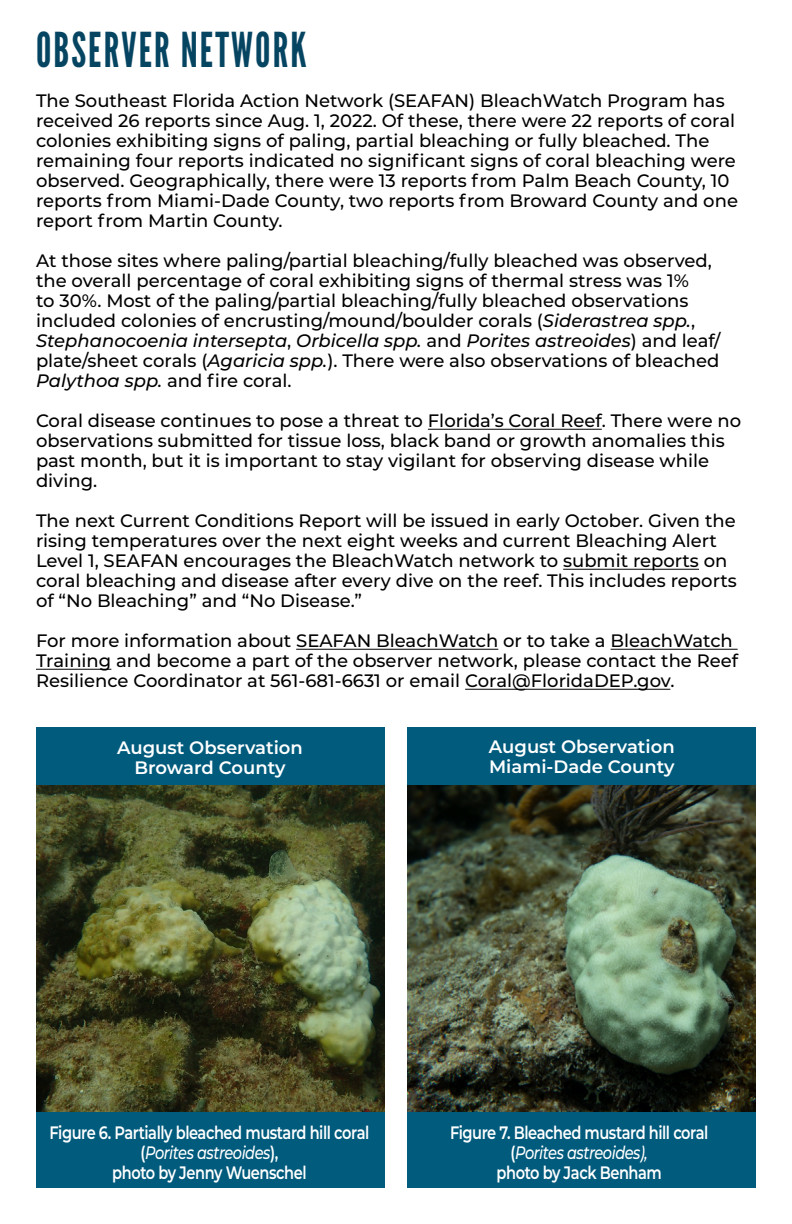
<style>
.page{position:relative;width:792px;height:1224px;background:#fff}
.page>*{position:absolute;margin:0;border:0;box-sizing:border-box;transform-origin:0 0}
.t1{font:48px "League Gothic";letter-spacing:.05em;color:#064562;scale:.9 1}
.t2{font:500 18px/20px "Montserrat";color:#000}
.t3{font:600 18px/20px "Montserrat";letter-spacing:-.03em;color:#fff;text-align:center;scale:.81 1}
.t4{font:600 18px "Montserrat";color:#fff}
.t5{font:italic 500 18px "Montserrat";letter-spacing:-.03em;color:#fff;scale:.81 1}
.t6{font:600 18px "Montserrat";letter-spacing:-.01em;color:#fff}
.s1{font-style:italic}
.s2{font-weight:500;font-style:italic}
.s3{font-weight:600;font-style:normal}
</style>
<div class="page">
<img style="left:36px;top:785px;width:348px;height:328px">
<div style="left:36px;top:727px;width:348px;height:58px;background:#005b7d"></div>
<div style="left:36px;top:1113px;width:348px;height:75px;background:#005b7d"></div>
<img style="left:408px;top:785px;width:348px;height:328px">
<div style="left:408px;top:727px;width:348px;height:58px;background:#005b7d"></div>
<div style="left:408px;top:1113px;width:348px;height:75px;background:#005b7d"></div>
<hr style="left:428px;top:429px;width:174px;height:1px;background:#000">
<hr style="left:563px;top:569px;width:136px;height:1px;background:#000">
<hr style="left:296px;top:649px;width:202px;height:1px;background:#000">
<hr style="left:611px;top:649px;width:127px;height:1px;background:#000">
<hr style="left:36px;top:669px;width:75px;height:1px;background:#000">
<hr style="left:465px;top:689px;width:205px;height:1px;background:#000">
<p class="t1" style="left:36px;top:22px;width:302px">OBSERVER NETWORK</p>
<p class="t2" style="left:36px;top:90px;width:704px">The Southeast Florida Action Network (SEAFAN) BleachWatch Program has received 26 reports since Aug. 1, 2022. Of these, there were 22 reports of coral colonies exhibiting signs of paling, partial bleaching or fully bleached. The remaining four reports indicated no significant signs of coral bleaching were observed. Geographically, there were 13 reports from Palm Beach County, 10 reports from Miami-Dade County, two reports from Broward County and one report from Martin County.</p>
<p class="t2" style="left:36px;top:250px;width:686px">At those sites where paling/partial bleaching/fully bleached was observed, the overall percentage of coral exhibiting signs of thermal stress was 1%<br>to 30%. Most of the paling/partial bleaching/fully bleached observations included colonies of encrusting/mound/boulder corals (<span class="s1">Siderastrea spp.</span>, <span class="s1">Stephanocoenia intersepta</span>, <span class="s1">Orbicella spp.</span> and <span class="s1">Porites astreoides</span>) and leaf/ plate/sheet corals (<span class="s1">Agaricia spp.</span>). There were also observations of bleached <span class="s1">Palythoa spp.</span> and fire coral.</p>
<p class="t2" style="left:36px;top:410px;width:707px">Coral disease continues to pose a threat to Florida’s Coral Reef. There were no observations submitted for tissue loss, black band or growth anomalies this past month, but it is important to stay vigilant for observing disease while diving.</p>
<p class="t2" style="left:36px;top:510px;width:702px">The next Current Conditions Report will be issued in early October. Given the rising temperatures over the next eight weeks and current Bleaching Alert Level 1, SEAFAN encourages the BleachWatch network to submit reports on coral bleaching and disease after every dive on the reef. This includes reports of “No Bleaching” and “No Disease.”</p>
<p class="t2" style="left:36px;top:630px;width:704px">For more information about SEAFAN BleachWatch or to take a BleachWatch<br>Training and become a part of the observer network, please contact the Reef<br>Resilience Coordinator at 561-681-6631 or email Coral@FloridaDEP.gov.</p>
<p class="t4" style="left:117px;top:735px;width:187px">August Observation</p>
<p class="t6" style="left:134px;top:755px;width:153px">Broward County</p>
<p class="t4" style="left:489px;top:734px;width:187px">August Observation</p>
<p class="t4" style="left:489px;top:754px;width:187px">Miami-Dade County</p>
<p class="t3" style="left:50px;top:1122px;width:396px">Figure 6. Partially bleached mustard hill coral (<span class="s2">Porites astreoides</span>),</p>
<p class="t3" style="left:112px;top:1162px;width:242px">photo by Jenny Wuenschel</p>
<p class="t3" style="left:450px;top:1122px;width:321px">Figure 7. Bleached mustard hill coral</p>
<p class="t5" style="left:510px;top:1140px;width:171px"><span class="s3">(</span>Porites astreoides),</p>
<p class="t3" style="left:497px;top:1162px;width:206px">photo by Jack Benham</p>
</div>
